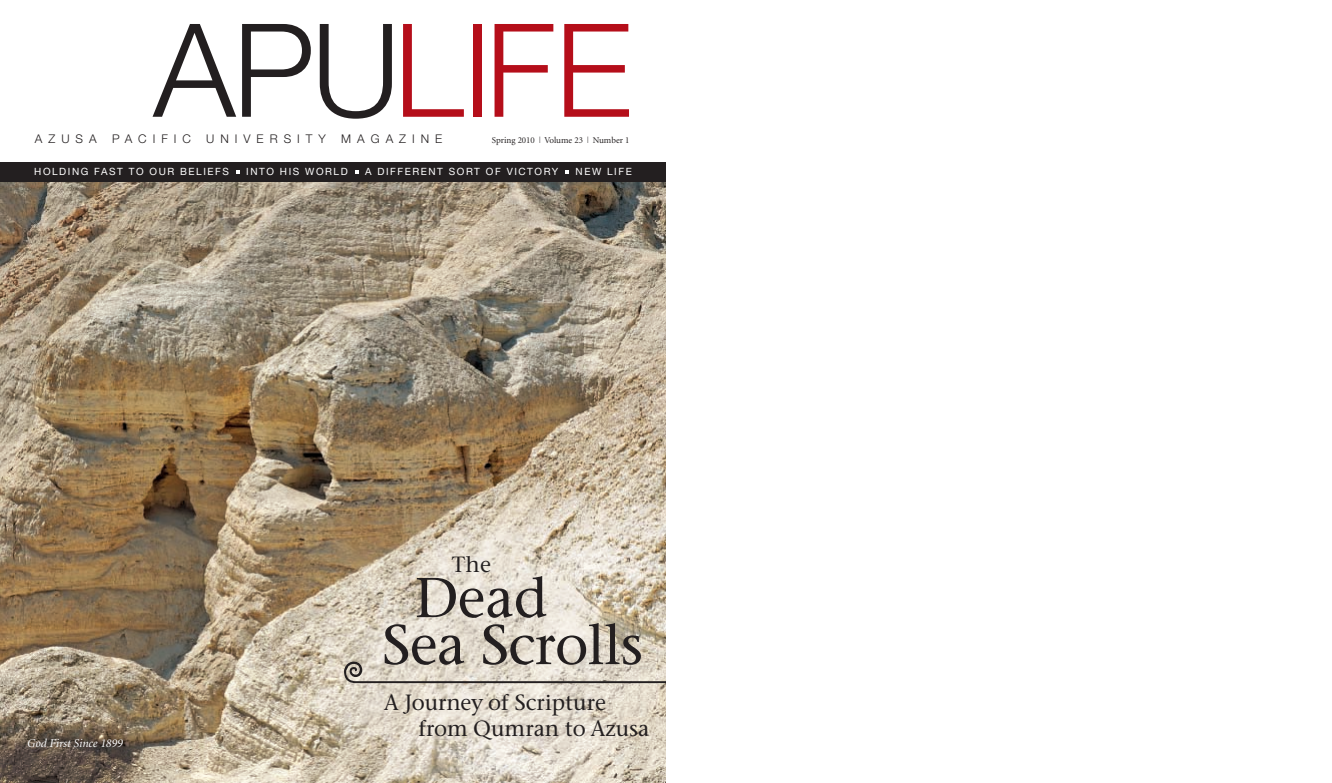
<style>
.page{position:relative;width:1332px;height:783px;background:#fff}
.page>*{position:absolute;margin:0;border:0;box-sizing:border-box;transform-origin:0 0}
.t1{font:300 129.9px "Helvetica Neue";letter-spacing:-.025em;color:#b50e1a}
.t2{font:56px/47px "Stone Serif";letter-spacing:-.015em;color:#231f20}
.t3{font:22px/26px "Stone Serif";color:#231f20}
.t4{font:300 12px "Helvetica Neue";letter-spacing:.5em;color:#231f20}
.t5{font:italic 12px "Minion";color:#fff}
.t6{font:10px "Helvetica Neue";letter-spacing:.155em;color:#fff}
.t7{font:9px "Minion";color:#231f20}
.s1{color:#231f20}
.s2{font-family:"Helvetica Neue";font-weight:100}
</style>
<div class="page">
<img style="left:0;top:182px;width:666px;height:601px">
<div style="left:0;top:162px;width:666px;height:20px;background:#231f20"></div>
<svg style="left:236px;top:170px;width:3px;height:4px"></svg>
<svg style="left:355px;top:170px;width:3px;height:4px"></svg>
<svg style="left:565px;top:170px;width:4px;height:4px"></svg>
<svg style="left:344px;top:662px;width:322px;height:21px;background:#ccc5b9"></svg>
<h1 class="t1" style="left:153px;top:24px;width:480px"><span class="s1">APU</span>LIFE</h1>
<p class="t7" style="left:492px;top:136px;width:139px">Spring 2010 <span class="s2">I</span> Volume 23 <span class="s2">I</span> Number 1</p>
<p class="t4" style="left:35px;top:134px;width:63px">AZUSA</p>
<p class="t4" style="left:112px;top:134px;width:80px">PACIFIC</p>
<p class="t4" style="left:206px;top:134px;width:121px">UNIVERSITY</p>
<p class="t4" style="left:341px;top:134px;width:103px">MAGAZINE</p>
<p class="t6" style="left:34px;top:168px;width:196px">HOLDING FAST TO OUR BELIEFS</p>
<p class="t6" style="left:246px;top:168px;width:103px">INTO HIS WORLD</p>
<p class="t6" style="left:365px;top:168px;width:195px">A DIFFERENT SORT OF VICTORY</p>
<p class="t6" style="left:576px;top:168px;width:58px">NEW LIFE</p>
<p class="t5" style="left:27px;top:738px;width:97px">God First Since 1899</p>
<h3 class="t3" style="left:452px;top:554px;width:41px">The</h3>
<h2 class="t2" style="left:382px;top:580px;width:262px;text-indent:32px">Dead<br>Sea Scrolls</h2>
<h3 class="t3" style="left:418px;top:692px;width:232px;text-indent:-35px">A Journey of Scripture from Qumran to Azusa</h3>
</div>
